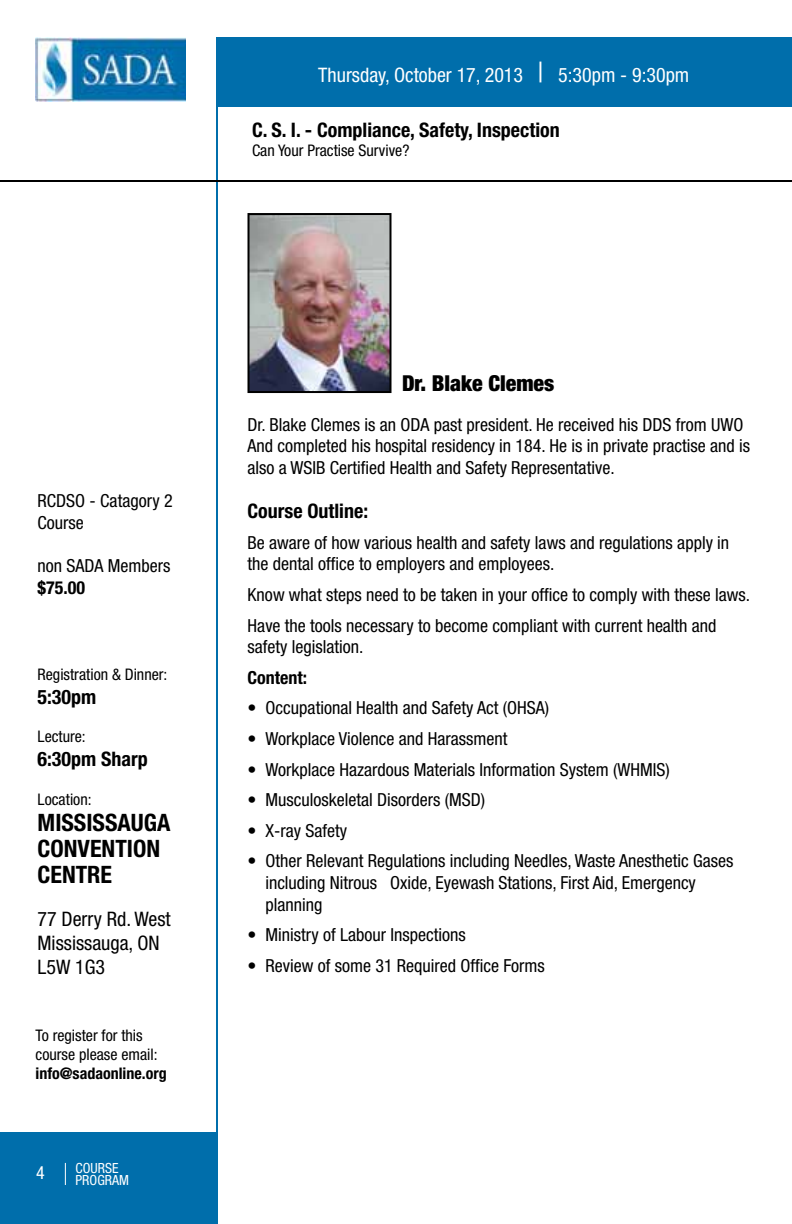
<style>
.page{position:relative;width:792px;height:1224px;background:#fff}
.page>*{position:absolute;margin:0;border:0;box-sizing:border-box;transform-origin:0 0}
.t1{font:700 condensed 24px/26px "Helvetica Neue LT Std";color:#000}
.t2{font:900 condensed 22px "Helvetica Neue LT Std";color:#000}
.t3{font:700 condensed 20px "Helvetica Neue LT Std";color:#000}
.t4{font:condensed 20px "Helvetica Neue LT Std";color:#fff}
.t5{font:condensed 20px/24px "Helvetica Neue LT Std";color:#000}
.t6{font:condensed 18px/21.6px "Helvetica Neue LT Std";color:#000}
.t7{font:700 condensed 18px "Helvetica Neue LT Std";color:#000}
.t8{font:condensed 18px "Helvetica Neue LT Std";color:#fff}
.t9{font:condensed 16px/19.2px "Helvetica Neue LT Std";color:#000}
.t10{font:700 condensed 16px "Helvetica Neue LT Std";color:#000}
.t11{font:condensed 14px/12px "Helvetica Neue LT Std";color:#fff}
.s1{font-size:28px}
</style>
<div class="page">
<div style="left:0;top:1132px;width:218px;height:92px;background:#006eab"></div>
<div style="left:216px;top:37px;width:576px;height:70px;background:#006eab"></div>
<hr style="left:216px;top:37px;width:2px;height:1187px;background:#006eab">
<hr style="left:0;top:180px;width:792px;height:2px;background:#000">
<svg style="left:65px;top:1163px;width:1px;height:22px"></svg>
<img style="left:36px;top:38px;width:149px;height:64px">
<img style="left:251px;top:216px;width:138px;height:174px">
<div style="left:248px;top:213px;width:144px;height:180px;border:2px solid #000"></div>
<p class="t4" style="left:318px;top:64px;width:373px">Thursday, October 17, 2013 <span class="s1">|</span> 5:30pm - 9:30pm</p>
<p class="t3" style="left:252px;top:118px;width:309px">C. S. I. - Compliance, Safety, Inspection</p>
<p class="t9" style="left:252px;top:141px;width:159px">Can Your Practise Survive?</p>
<p class="t6" style="left:38px;top:490px;width:137px">RCDSO - Catagory 2<br>Course</p>
<p class="t6" style="left:38px;top:555px;width:134px">non SADA Members</p>
<p class="t7" style="left:38px;top:576px;width:49px">$75.00</p>
<p class="t9" style="left:38px;top:665px;width:131px">Registration &amp; Dinner:</p>
<p class="t3" style="left:38px;top:685px;width:60px">5:30pm</p>
<p class="t9" style="left:38px;top:727px;width:50px">Lecture:</p>
<p class="t3" style="left:38px;top:747px;width:112px">6:30pm Sharp</p>
<p class="t9" style="left:38px;top:789px;width:56px">Location:</p>
<h1 class="t1" style="left:38px;top:809px;width:134px">MISSISSAUGA<br>CONVENTION<br>CENTRE</h1>
<p class="t5" style="left:38px;top:907px;width:135px">77 Derry Rd. West<br>Mississauga, ON<br>L5W 1G3</p>
<p class="t9" style="left:36px;top:1026px;width:123px">To register for this course please email:</p>
<p class="t10" style="left:36px;top:1064px;width:133px">info@sadaonline.org</p>
<p class="t8" style="left:36px;top:1162px;width:10px">4</p>
<p class="t11" style="left:76px;top:1162px;width:55px">COURSE<br>PROGRAM</p>
<p class="t2" style="left:402px;top:370px;width:154px">Dr. Blake Clemes</p>
<p class="t6" style="left:248px;top:414px;width:504px">Dr. Blake Clemes is an ODA past president. He received his DDS from UWO<br>And completed his hospital residency in 184. He is in private practise and is also a WSIB Certified Health and Safety Representative.</p>
<p class="t3" style="left:248px;top:499px;width:122px">Course Outline:</p>
<p class="t6" style="left:248px;top:532px;width:483px">Be aware of how various health and safety laws and regulations apply in the dental office to employers and employees.</p>
<p class="t6" style="left:248px;top:579px;width:504px;line-height:30.6px">Know what steps need to be taken in your office to comply with these laws.<br>Have the tools necessary to become compliant with current health and</p>
<p class="t6" style="left:248px;top:636px;width:118px">safety legislation.</p>
<p class="t7" style="left:248px;top:667px;width:61px">Content:</p>
<p class="t6" style="left:248px;top:697px;width:303px">• Occupational Health and Safety Act (OHSA)</p>
<p class="t6" style="left:248px;top:728px;width:261px">• Workplace Violence and Harassment</p>
<p class="t6" style="left:248px;top:758px;width:424px">• Workplace Hazardous Materials Information System (WHMIS)</p>
<p class="t6" style="left:248px;top:789px;width:239px">• Musculoskeletal Disorders (MSD)</p>
<p class="t6" style="left:248px;top:820px;width:101px">• X-ray Safety</p>
<p class="t6" style="left:266px;top:850px;width:469px;text-indent:-18px">• Other Relevant Regulations including Needles, Waste Anesthetic Gases including Nitrous Oxide, Eyewash Stations, First Aid, Emergency planning</p>
<p class="t6" style="left:248px;top:924px;width:220px">• Ministry of Labour Inspections</p>
<p class="t6" style="left:248px;top:955px;width:299px">• Review of some 31 Required Office Forms</p>
</div>
